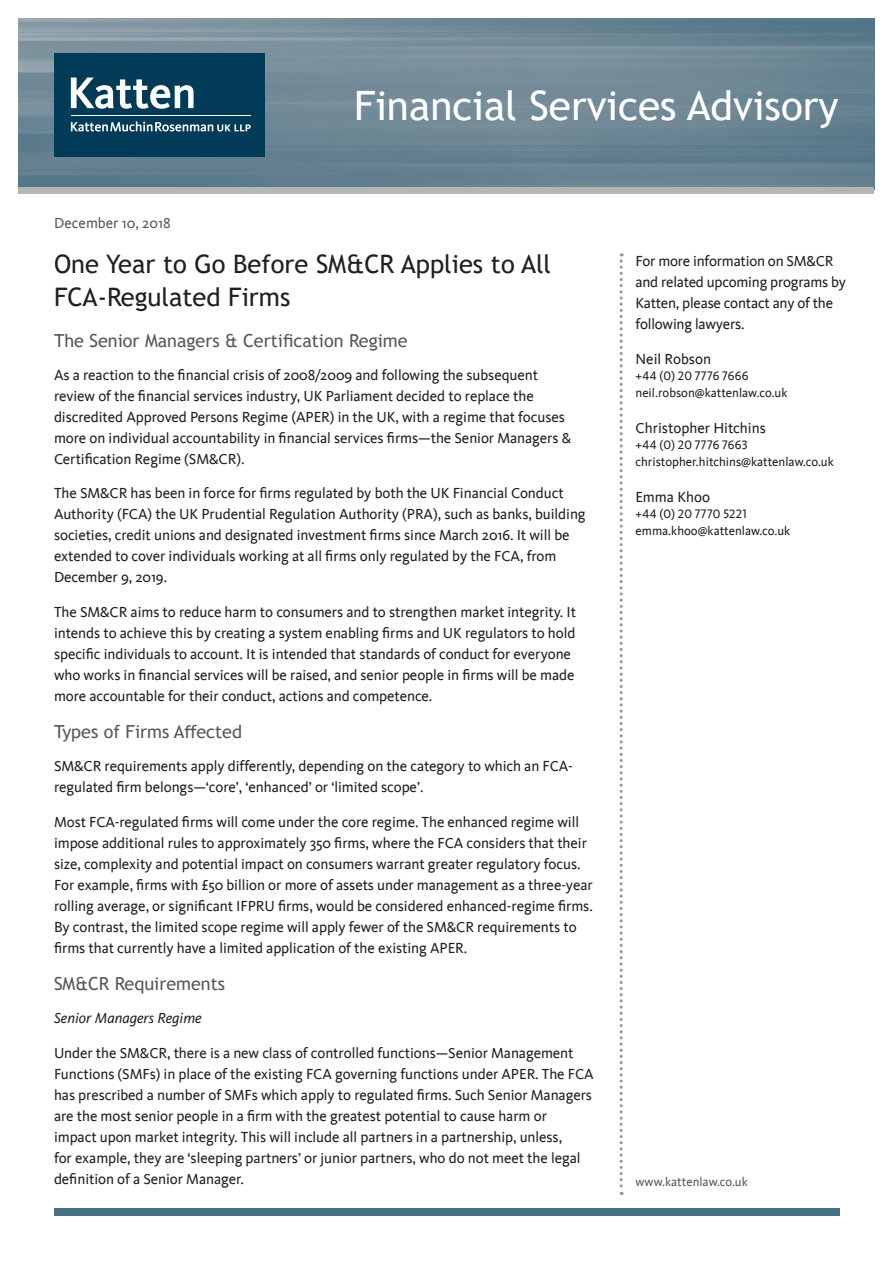
<style>
.page{position:relative;width:893px;height:1263px;background:#fff}
.page>*{position:absolute;margin:0;border:0;box-sizing:border-box;transform-origin:0 0}
.t1{font:40.5px "Trebuchet MS";color:#fff}
.t2{font:25.5px/33px "Trebuchet MS";color:#231f20}
.SubHeads{font:18px "Trebuchet MS";color:#57585a}
.t3{font:15px/21px "Kievit";letter-spacing:-.005em;color:#231f20}
.Italics{font:italic 15px "Kievit";color:#231f20}
.Alpha{font:15px "Kievit";color:#57585a}
.t4{font:12.75px/16.5px "Kievit";color:#231f20}
.t5{font:12.75px "Kievit";color:#57585a}
.s1{font-family:"Kievit Book SC"}
</style>
<div class="page">
<img style="left:19px;top:19px;width:855px;height:168px">
<div style="left:19px;top:187px;width:855px;height:7px;background:#b5b5b5"></div>
<div style="left:54px;top:53px;width:211px;height:104px;background:#023b58"></div>
<svg style="left:71px;top:78px;width:123px;height:31px"></svg>
<hr style="left:71px;top:115px;width:180px;height:1px;background:#fff">
<svg style="left:71px;top:121px;width:180px;height:10px"></svg>
<div style="left:54px;top:1208px;width:785px;height:7px;background:#456f82"></div>
<svg style="left:620px;top:253px;width:3px;height:942px"></svg>
<p class="Alpha" style="left:54px;top:214px;width:118px">December 10, 2018</p>
<p class="t1" style="left:354px;top:80px;width:486px">Financial Services Advisory</p>
<p class="t2" style="left:54px;top:247px;width:499px">One Year to Go Before SM&amp;CR Applies to All<br>FCA-Regulated Firms</p>
<p class="SubHeads" style="left:54px;top:329px;width:355px">The Senior Managers &amp; Certification Regime</p>
<p class="t3" style="left:54px;top:364px;width:519px">As a reaction to the financial crisis of 2008/2009 and following the subsequent review of the financial services industry, UK Parliament decided to replace the discredited Approved Persons Regime (APER) in the UK, with a regime that focuses more on individual accountability in financial services firms—the Senior Managers &amp; Certification Regime (SM&amp;CR).</p>
<p class="t3" style="left:54px;top:483px;width:533px">The SM&amp;CR has been in force for firms regulated by both the UK Financial Conduct Authority (FCA) the UK Prudential Regulation Authority (PRA), such as banks, building societies, credit unions and designated investment firms since March 2016. It will be extended to cover individuals working at all firms only regulated by the FCA, from December 9, 2019.</p>
<p class="t3" style="left:54px;top:601px;width:524px">The SM&amp;CR aims to reduce harm to consumers and to strengthen market integrity. It intends to achieve this by creating a system enabling firms and UK regulators to hold specific individuals to account. It is intended that standards of conduct for everyone who works in financial services will be raised, and senior people in firms will be made more accountable for their conduct, actions and competence.</p>
<p class="SubHeads" style="left:54px;top:720px;width:190px">Types of Firms Affected</p>
<p class="t3" style="left:54px;top:756px;width:520px">SM&amp;CR requirements apply differently, depending on the category to which an FCA&shy;regulated firm belongs—‘core’, ‘enhanced’ or ‘limited scope’.</p>
<p class="t3" style="left:54px;top:811px;width:540px">Most FCA-regulated firms will come under the core regime. The enhanced regime will impose additional rules to approximately 350 firms, where the FCA considers that their size, complexity and potential impact on consumers warrant greater regulatory focus.<br>For example, firms with £50 billion or more of assets under management as a three-year rolling average, or significant IFPRU firms, would be considered enhanced-regime firms.<br>By contrast, the limited scope regime will apply fewer of the SM&amp;CR requirements to firms that currently have a limited application of the existing APER.</p>
<p class="SubHeads" style="left:54px;top:972px;width:173px">SM&amp;CR Requirements</p>
<p class="Italics" style="left:54px;top:1009px;width:149px">Senior Managers Regime</p>
<p class="t3" style="left:54px;top:1042px;width:541px">Under the SM&amp;CR, there is a new class of controlled functions—Senior Management Functions (SMFs) in place of the existing FCA governing functions under APER. The FCA has prescribed a number of SMFs which apply to regulated firms. Such Senior Managers are the most senior people in a firm with the greatest potential to cause harm or<br>impact upon market integrity. This will include all partners in a partnership, unless,<br>for example, they are ‘sleeping partners’ or junior partners, who do not meet the legal definition of a Senior Manager.</p>
<p class="t3" style="left:635px;top:251px;width:212px">For more information on SM&amp;CR and related upcoming programs by<br>Katten, please contact any of the following lawyers.</p>
<p class="t3" style="left:635px;top:348px;width:77px">Neil Robson</p>
<p class="t4" style="left:635px;top:368px;width:153px"><span class="s1">+44 (0) 20 7776 7666 </span>neil.robson@kattenlaw.co.uk</p>
<p class="t3" style="left:635px;top:417px;width:132px">Christopher Hitchins</p>
<p class="t4" style="left:635px;top:437px;width:200px"><span class="s1">+44 (0) 20 7776 7663 </span>christopher.hitchins@kattenlaw.co.uk</p>
<p class="t3" style="left:635px;top:486px;width:76px">Emma Khoo</p>
<p class="t4" style="left:635px;top:506px;width:156px"><span class="s1">+44 (0) 20 7770 5221 </span>emma.khoo@kattenlaw.co.uk</p>
<p class="t5" style="left:635px;top:1175px;width:114px">www.kattenlaw.co.uk</p>
</div>
